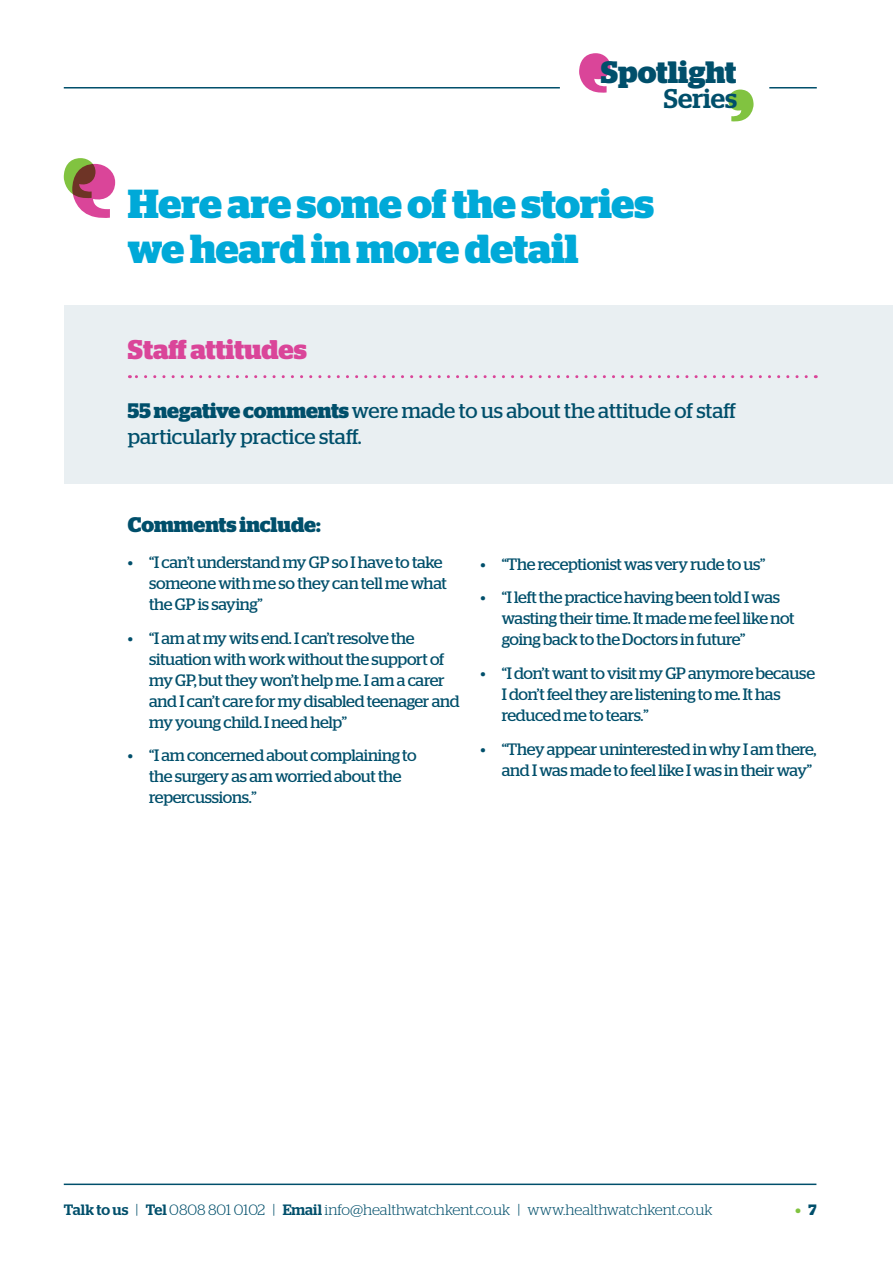
<style>
.page{position:relative;width:893px;height:1263px;background:#fff}
.page>*{position:absolute;margin:0;border:0;box-sizing:border-box;transform-origin:0 0}
.t1{font:700 40.5px/45px "Stag";letter-spacing:-.005em;color:#00a9d8}
.t2{font:700 30.9px "Stag";color:#004f6b}
.t3{font:700 27px "Stag";color:#da4599}
.t4{font:500 27px "Stag";color:#004f6b}
.t5{font:21px/25.5px "Stag";letter-spacing:-.005em;color:#004f6b}
.t6{font:700 21px "Stag";letter-spacing:-.005em;color:#004f6b}
.t7{font:16.5px/21px "Stag";letter-spacing:-.02em;color:#004f6b}
.t8{font:300 15px "Stag";color:#004f6b}
.t9{font:700 15px "Stag";color:#81c340}
.s1{font-weight:700}
.s2{font-weight:500}
.s3{color:#004f6b}
</style>
<div class="page">
<hr style="left:64px;top:87px;width:496px;height:2px;background:#004f6b">
<hr style="left:64px;top:1183px;width:752px;height:2px;background:#004f6b">
<svg style="left:728px;top:90px;width:25px;height:32px"></svg>
<svg style="left:579px;top:53px;width:31px;height:40px"></svg>
<hr style="left:769px;top:87px;width:48px;height:2px;background:#004f6b">
<div style="left:64px;top:305px;width:829px;height:178px;background:#e9eff2"></div>
<svg style="left:64px;top:158px;width:51px;height:60px"></svg>
<svg style="left:129px;top:375px;width:677px;height:3px"></svg>
<h2 class="t2" style="left:601px;top:55px;width:137px">Spotlight</h2>
<h3 class="t4" style="left:664px;top:83px;width:75px">Series</h3>
<h1 class="t1" style="left:128px;top:182px;width:528px">Here are some of the stories we heard in more detail</h1>
<h3 class="t3" style="left:128px;top:333px;width:180px">Staff attitudes</h3>
<p class="t5" style="left:128px;top:398px;width:610px"><span class="s1">55 negative comments</span> were made to us about the attitude of staff particularly practice staff.</p>
<p class="t6" style="left:128px;top:513px;width:194px">Comments include:</p>
<p class="t7" style="left:149px;top:551px;width:299px;text-indent:-21px">• “I can’t understand my GP so I have to take someone with me so they can tell me what the GP is saying”</p>
<p class="t7" style="left:149px;top:627px;width:312px;text-indent:-21px">• “I am at my wits end. I can’t resolve the situation with work without the support of my GP, but they won’t help me. I am a carer and I can’t care for my disabled teenager and my young child. I need help”</p>
<p class="t7" style="left:149px;top:745px;width:269px;text-indent:-21px">• “I am concerned about complaining to the surgery as am worried about the repercussions.”</p>
<p class="t7" style="left:480px;top:553px;width:286px">• “The receptionist was very rude to us”</p>
<p class="t7" style="left:502px;top:587px;width:294px;text-indent:-21px">• “I left the practice having been told I was wasting their time. It made me feel like not going back to the Doctors in future”</p>
<p class="t7" style="left:502px;top:663px;width:315px;text-indent:-21px">• “I don’t want to visit my GP anymore because<br>I don’t feel they are listening to me. It has reduced me to tears.”</p>
<p class="t7" style="left:480px;top:738px;width:337px;text-align:right">• “They appear uninterested in why I am there, and I was made to feel like I was in their way”</p>
<p class="t8" style="left:64px;top:1202px;width:650px"><span class="s2">Talk to us</span> | <span class="s2">Tel</span> 0808 801 0102 | <span class="s2">Email</span> info@healthwatchkent.co.uk | www.healthwatchkent.co.uk</p>
<p class="t9" style="left:795px;top:1201px;width:22px">• <span class="s3">7</span></p>
</div>
